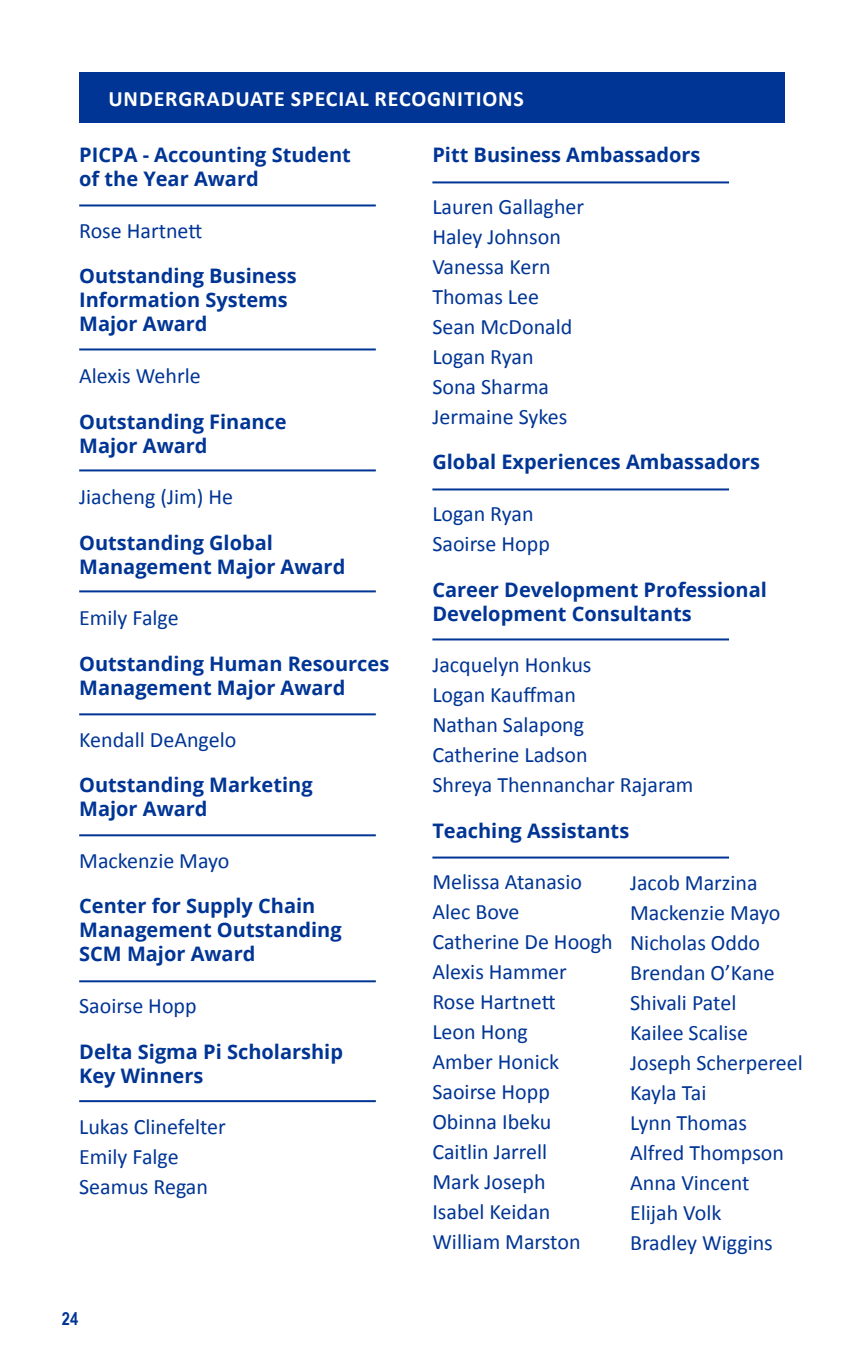
<style>
.page{position:relative;width:864px;height:1368px;background:#fff}
.page>*{position:absolute;margin:0;border:0;box-sizing:border-box;transform-origin:0 0}
.t1{font:22px/30px "Calibri";color:#003595}
.t2{font:700 22px "Calibri";letter-spacing:.04em;color:#fff}
.t3{font:700 20px/24px "Open Sans";color:#003595}
.t4{font:700 18px "Arial Narrow";color:#003595}
</style>
<div class="page">
<div style="left:79px;top:72px;width:706px;height:50px;background:#003595"></div>
<hr style="left:79px;top:204px;width:297px;height:2px;background:#003595">
<hr style="left:432px;top:181px;width:297px;height:2px;background:#003595">
<hr style="left:432px;top:488px;width:297px;height:2px;background:#003595">
<hr style="left:432px;top:638px;width:297px;height:2px;background:#003595">
<hr style="left:432px;top:857px;width:297px;height:2px;background:#003595">
<hr style="left:79px;top:348px;width:297px;height:2px;background:#003595">
<hr style="left:79px;top:469px;width:297px;height:2px;background:#003595">
<hr style="left:79px;top:590px;width:297px;height:2px;background:#003595">
<hr style="left:79px;top:713px;width:297px;height:2px;background:#003595">
<hr style="left:79px;top:834px;width:297px;height:2px;background:#003595">
<hr style="left:79px;top:980px;width:297px;height:2px;background:#003595">
<hr style="left:79px;top:1100px;width:297px;height:2px;background:#003595">
<p class="t2" style="left:108px;top:83px;width:417px">UNDERGRADUATE SPECIAL RECOGNITIONS</p>
<p class="t3" style="left:79px;top:142px;width:273px">PICPA - Accounting Student of the Year Award</p>
<p class="t1" style="left:79px;top:214px;width:125px">Rose Hartnett</p>
<p class="t3" style="left:79px;top:264px;width:219px">Outstanding Business<br>Information Systems<br>Major Award</p>
<p class="t1" style="left:79px;top:360px;width:123px">Alexis Wehrle</p>
<p class="t3" style="left:79px;top:409px;width:209px">Outstanding Finance<br>Major Award</p>
<p class="t1" style="left:79px;top:481px;width:155px">Jiacheng (Jim) He</p>
<p class="t3" style="left:79px;top:530px;width:268px">Outstanding Global<br>Management Major Award</p>
<p class="t1" style="left:79px;top:602px;width:101px">Emily Falge</p>
<p class="t3" style="left:79px;top:651px;width:312px">Outstanding Human Resources<br>Management Major Award</p>
<p class="t1" style="left:79px;top:723px;width:159px">Kendall DeAngelo</p>
<p class="t3" style="left:79px;top:772px;width:235px">Outstanding Marketing<br>Major Award</p>
<p class="t1" style="left:79px;top:844px;width:152px">Mackenzie Mayo</p>
<p class="t3" style="left:79px;top:894px;width:264px">Center for Supply Chain<br>Management Outstanding<br>SCM Major Award</p>
<p class="t1" style="left:79px;top:990px;width:119px">Saoirse Hopp</p>
<p class="t3" style="left:79px;top:1039px;width:265px">Delta Sigma Pi Scholarship<br>Key Winners</p>
<p class="t1" style="left:79px;top:1111px;width:148px">Lukas Clinefelter<br>Emily Falge<br>Seamus Regan</p>
<p class="t4" style="left:62px;top:1305px;width:18px">24</p>
<p class="t3" style="left:432px;top:142px;width:270px">Pitt Business Ambassadors</p>
<p class="t1" style="left:432px;top:190px;width:153px">Lauren Gallagher<br>Haley Johnson<br>Vanessa Kern<br>Thomas Lee<br>Sean McDonald<br>Logan Ryan<br>Sona Sharma<br>Jermaine Sykes</p>
<p class="t3" style="left:432px;top:450px;width:329px">Global Experiences Ambassadors</p>
<p class="t1" style="left:432px;top:498px;width:119px">Logan Ryan<br>Saoirse Hopp</p>
<p class="t3" style="left:432px;top:577px;width:336px">Career Development Professional<br>Development Consultants</p>
<p class="t1" style="left:432px;top:649px;width:263px">Jacquelyn Honkus<br>Logan Kauffman<br>Nathan Salapong<br>Catherine Ladson<br>Shreya Thennanchar Rajaram</p>
<p class="t3" style="left:432px;top:818px;width:198px">Teaching Assistants</p>
<p class="t1" style="left:432px;top:866px;width:182px">Melissa Atanasio<br>Alec Bove<br>Catherine De Hoogh<br>Alexis Hammer<br>Rose Hartnett<br>Leon Hong<br>Amber Honick<br>Saoirse Hopp<br>Obinna Ibeku<br>Caitlin Jarrell<br>Mark Joseph<br>Isabel Keidan<br>William Marston</p>
<p class="t1" style="left:630px;top:867px;width:174px">Jacob Marzina<br>Mackenzie Mayo<br>Nicholas Oddo<br>Brendan O’Kane<br>Shivali Patel<br>Kailee Scalise<br>Joseph Scherpereel<br>Kayla Tai<br>Lynn Thomas<br>Alfred Thompson<br>Anna Vincent<br>Elijah Volk<br>Bradley Wiggins</p>
</div>
